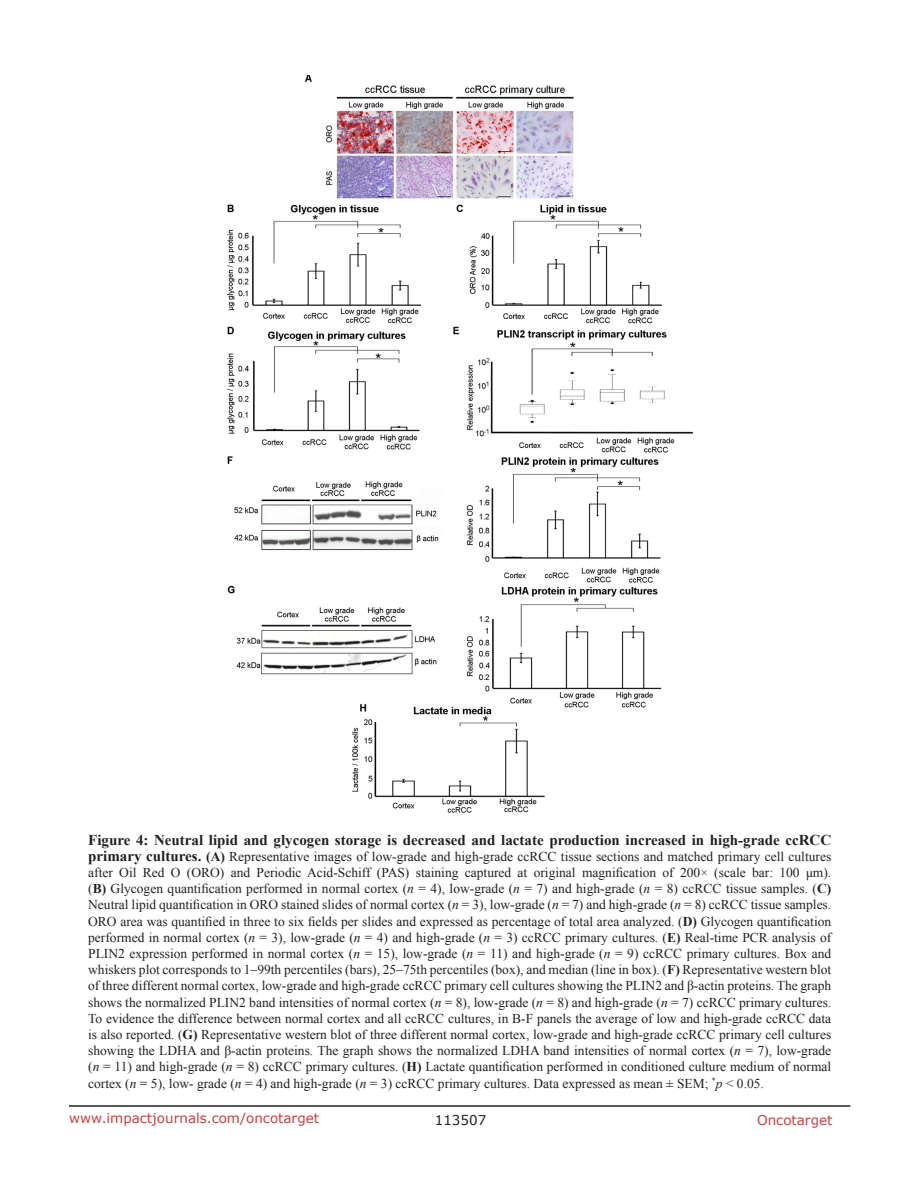
<style>
.page{position:relative;width:918px;height:1188px;background:#fff}
.page>*{position:absolute;margin:0;border:0;box-sizing:border-box;transform-origin:0 0}
.Figuretrx{font:700 15px "Times New Roman";color:#231f20}
.Figuretrx-2{font:13.5px/16.2px "Times New Roman";color:#231f20;text-align:justify}
.t1{font:13.5px "Verdana";color:#c24141}
.t2{font:13.5px "Verdana";color:#231f20}
.s1{font-weight:700;font-size:15px}
.s2{font-weight:700}
.s3{font-family:"Minion Pro"}
.s4{font-style:italic}
</style>
<div class="page">
<hr style="left:69px;top:1105px;width:781px;height:2px;background:#231f20">
<img style="left:227px;top:75px;width:465px;height:738px">
<p class="Figuretrx" style="left:88px;top:829px;width:745px">Figure 4: Neutral lipid and glycogen storage is decreased and lactate production increased in high-grade ccRCC</p>
<p class="Figuretrx-2" style="left:88px;top:848px;width:745px"><span class="s1">primary cultures.</span> <span class="s2">(A)</span> Representative images of low-grade and high-grade ccRCC tissue sections and matched primary cell cultures after Oil Red O (ORO) and Periodic Acid-Schiff (PAS) staining captured at original magnification of 200× (scale bar: 100 <span class="s3">μ</span>m). (<span class="s2">B)</span> Glycogen quantification performed in normal cortex (<span class="s4">n</span> = 4), low-grade (<span class="s4">n</span> = 7) and high-grade (<span class="s4">n</span> = 8) ccRCC tissue samples. (<span class="s2">C)<br></span>Neutral lipid quantification in ORO stained slides of normal cortex (<span class="s4">n</span> = 3), low-grade (<span class="s4">n</span> = 7) and high-grade (<span class="s4">n</span> = 8) ccRCC tissue samples.<br>ORO area was quantified in three to six fields per slides and expressed as percentage of total area analyzed. (<span class="s2">D)</span> Glycogen quantification performed in normal cortex (<span class="s4">n</span> = 3), low-grade (<span class="s4">n</span> = 4) and high-grade (<span class="s4">n</span> = 3) ccRCC primary cultures. (<span class="s2">E)</span> Real-time PCR analysis of PLIN2 expression performed in normal cortex (<span class="s4">n</span> = 15), low-grade (<span class="s4">n</span> = 11) and high-grade (<span class="s4">n</span> = 9) ccRCC primary cultures. Box and whiskers plot corresponds to 1–99th percentiles (bars), 25–75th percentiles (box), and median (line in box). (<span class="s2">F)</span> Representative western blot of three different normal cortex, low-grade and high-grade ccRCC primary cell cultures showing the PLIN2 and β-actin proteins. The graph shows the normalized PLIN2 band intensities of normal cortex (<span class="s4">n</span> = 8), low-grade (<span class="s4">n</span> = 8) and high-grade (<span class="s4">n</span> = 7) ccRCC primary cultures.<br>To evidence the difference between normal cortex and all ccRCC cultures, in B-F panels the average of low and high-grade ccRCC data is also reported. (<span class="s2">G)</span> Representative western blot of three different normal cortex, low-grade and high-grade ccRCC primary cell cultures showing the LDHA and β-actin proteins. The graph shows the normalized LDHA band intensities of normal cortex (<span class="s4">n</span> = 7), low-grade (<span class="s4">n</span> = 11) and high-grade (<span class="s4">n</span> = 8) ccRCC primary cultures. (<span class="s2">H)</span> Lactate quantification performed in conditioned culture medium of normal cortex (<span class="s4">n</span> = 5), low- grade (<span class="s4">n</span> = 4) and high-grade (<span class="s4">n</span> = 3) ccRCC primary cultures. Data expressed as mean ± SEM; <sup>*</sup><span class="s4">p</span> &lt; 0.05.</p>
<p class="t1" style="left:69px;top:1109px;width:252px">www.impactjournals.com/oncotarget</p>
<p class="t2" style="left:435px;top:1111px;width:53px">113507</p>
<p class="t1" style="left:757px;top:1111px;width:77px">Oncotarget</p>
</div>
